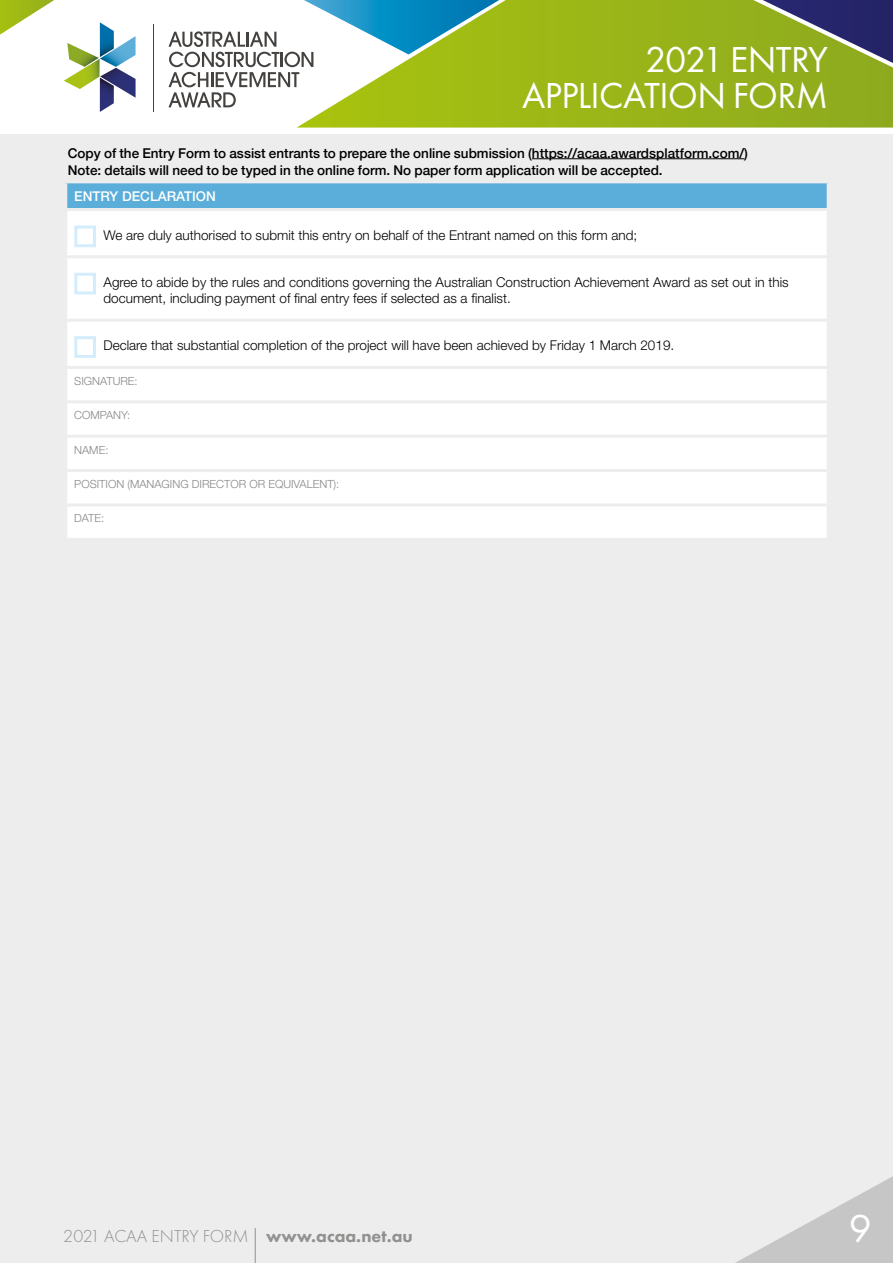
<style>
.page{position:relative;width:893px;height:1263px;background:#fff}
.page>*{position:absolute;margin:0;border:0;box-sizing:border-box;transform-origin:0 0}
.t1{font:300 40.5px "Helvetica Neue";color:#fff}
.t2{font:40.5px "Futura PT";color:#fff}
.t3{font:37.5px/36px "Futura PT";letter-spacing:-.02em;color:#fff;text-align:right}
.t4{font:300 18px "Futura PT";color:#9d9d9c}
.t5{font:300 13.5px/16.2px "Helvetica Neue";color:#000}
.t6{font:500 13.5px/17.7px "Helvetica Neue";color:#000}
.t7{font:500 13.5px "Helvetica Neue";color:#fff}
.t8{font:300 11.25px "Helvetica Neue";color:#878787}
.s1{font-weight:800}
</style>
<div class="page">
<div style="left:0;top:135px;width:893px;height:1128px;background:#ededed"></div>
<div style="left:66px;top:182px;width:762px;height:27px;background:#5baed9"></div>
<div style="left:67px;top:211px;width:760px;height:327px;background:#fff"></div>
<hr style="left:64px;top:180px;width:766px;height:3px;background:#ededed">
<hr style="left:64px;top:183px;width:3px;height:25px;background:#ededed">
<hr style="left:827px;top:183px;width:3px;height:25px;background:#ededed">
<hr style="left:64px;top:208px;width:766px;height:3px;background:#ededed">
<hr style="left:64px;top:255px;width:766px;height:3px;background:#ededed">
<hr style="left:64px;top:319px;width:766px;height:3px;background:#ededed">
<hr style="left:64px;top:366px;width:766px;height:3px;background:#ededed">
<hr style="left:64px;top:400px;width:766px;height:3px;background:#ededed">
<hr style="left:64px;top:435px;width:766px;height:3px;background:#ededed">
<hr style="left:64px;top:469px;width:766px;height:3px;background:#ededed">
<hr style="left:64px;top:503px;width:766px;height:3px;background:#ededed">
<div style="left:76px;top:227px;width:18px;height:19px;background:#fff"></div>
<div style="left:74px;top:225px;width:22px;height:22px;border:3px solid #d4edfc"></div>
<div style="left:76px;top:274px;width:18px;height:19px;background:#fff"></div>
<div style="left:74px;top:273px;width:22px;height:21px;border:3px solid #d4edfc"></div>
<div style="left:76px;top:338px;width:18px;height:18px;background:#fff"></div>
<div style="left:74px;top:336px;width:22px;height:22px;border:3px solid #d4edfc"></div>
<hr style="left:532px;top:158px;width:212px;height:1px;background:#000">
<svg style="left:297px;top:0;width:596px;height:128px;background:#9bb61c"></svg>
<hr style="left:255px;top:1228px;width:1px;height:35px;background:#9d9d9c">
<svg style="left:735px;top:1176px;width:158px;height:87px"></svg>
<hr style="left:153px;top:24px;width:1px;height:87px;background:#44413f">
<svg style="left:169px;top:0;width:347px;height:107px"></svg>
<svg style="left:0;top:0;width:136px;height:112px"></svg>
<svg style="left:651px;top:0;width:242px;height:89px;background:#819731"></svg>
<h2 class="t3" style="left:522px;top:41px;width:307px">2021 ENTRY<br>APPLICATION FORM</h2>
<p class="t6" style="left:68px;top:143px;width:682px">Copy of the Entry Form to assist entrants to prepare the online submission (https://acaa.awardsplatform.com/)<br>Note: details will need to be typed in the online form. No paper form application will be accepted.</p>
<p class="t7" style="left:74px;top:188px;width:143px">ENTRY DECLARATION</p>
<p class="t5" style="left:103px;top:227px;width:535px">We are duly authorised to submit this entry on behalf of the Entrant named on this form and;</p>
<p class="t5" style="left:103px;top:274px;width:687px">Agree to abide by the rules and conditions governing the Australian Construction Achievement Award as set out in this document, including payment of final entry fees if selected as a finalist.</p>
<p class="t5" style="left:103px;top:337px;width:572px">Declare that substantial completion of the project will have been achieved by Friday 1 March 2019.</p>
<p class="t8" style="left:74px;top:374px;width:65px">SIGNATURE:</p>
<p class="t8" style="left:74px;top:408px;width:57px">COMPANY:</p>
<p class="t8" style="left:74px;top:443px;width:36px">NAME:</p>
<p class="t8" style="left:74px;top:477px;width:267px">POSITION (MANAGING DIRECTOR OR EQUIVALENT):</p>
<p class="t8" style="left:74px;top:511px;width:32px">DATE:</p>
<h3 class="t4" style="left:64px;top:1225px;width:350px">2021 ACAA ENTRY FORM <span class="s1">www.acaa.net.au</span></h3>
<h1 class="t2" style="left:849px;top:1204px;width:25px">9</h1>
<h1 class="t1" style="left:850px;top:1220px;width:24px">9</h1>
</div>
